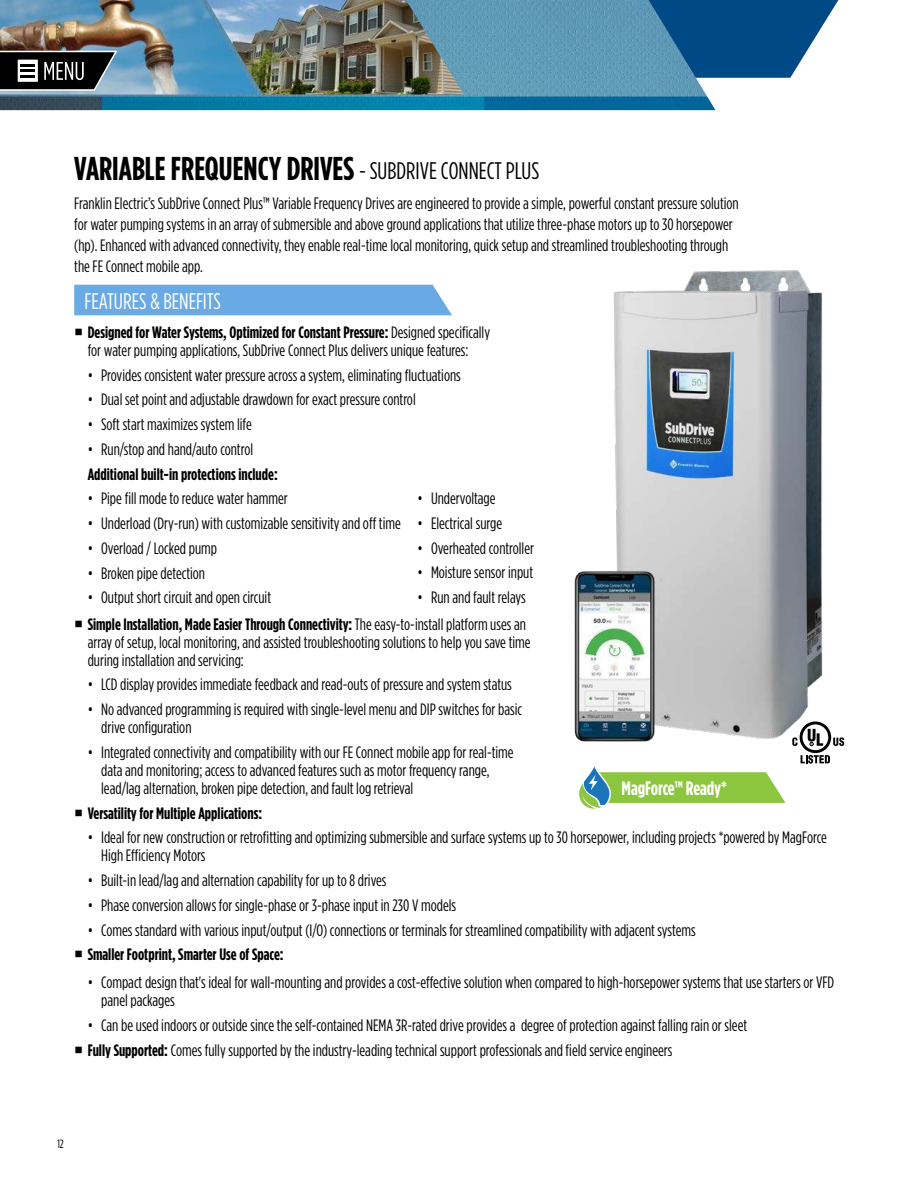
<style>
.page{position:relative;width:918px;height:1188px;background:#fff}
.page>*{position:absolute;margin:0;border:0;box-sizing:border-box;transform-origin:0 0}
.t1{font:700 33px "Gotham Condensed";color:#000}
.t2{font:22.5px "Gotham Condensed";color:#fff}
.t3{font:700 19.5px "Gotham Condensed";letter-spacing:-.005em;color:#fff}
.t4{font:16.5px/18px "Gotham Condensed";color:#000}
.t5{font:700 16.5px "Gotham Condensed";color:#000}
.t6{font:12px "Gotham Condensed";color:#000}
.s1{font-weight:400;font-size:24px}
.s2{font-weight:700}
</style>
<div class="page">
<svg style="left:716px;top:0;width:123px;height:78px"></svg>
<img style="left:0;top:0;width:716px;height:110px">
<img style="left:258px;top:0;width:206px;height:94px">
<img style="left:0;top:0;width:258px;height:94px">
<div style="left:74px;top:285px;width:378px;height:30px;background:#6aaae4"></div>
<img style="left:574px;top:270px;width:254px;height:486px">
<svg style="left:801px;top:755px;width:29px;height:9px"></svg>
<svg style="left:833px;top:737px;width:11px;height:9px"></svg>
<svg style="left:800px;top:722px;width:31px;height:31px"></svg>
<svg style="left:803px;top:724px;width:25px;height:26px"></svg>
<svg style="left:808px;top:729px;width:15px;height:17px"></svg>
<svg style="left:792px;top:737px;width:6px;height:9px"></svg>
<svg style="left:579px;top:766px;width:207px;height:43px"></svg>
<svg style="left:0;top:49px;width:119px;height:42px;background:#44484b"></svg>
<h1 class="t1" style="left:74px;top:153px;width:467px">VARIABLE FREQUENCY DRIVES <span class="s1">- SUBDRIVE CONNECT PLUS</span></h1>
<p class="t4" style="left:74px;top:194px;width:666px;line-height:21px">Franklin Electric’s SubDrive Connect Plus™ Variable Frequency Drives are engineered to provide a simple, powerful constant pressure solution for water pumping systems in an array of submersible and above ground applications that utilize three-phase motors up to 30 horsepower (hp). Enhanced with advanced connectivity, they enable real-time local monitoring, quick setup and streamlined troubleshooting through the FE Connect mobile app.</p>
<h2 class="t2" style="left:85px;top:291px;width:138px">FEATURES &amp; BENEFITS</h2>
<p class="t4" style="left:88px;top:324px;width:404px"><span class="s2">Designed for Water Systems, Optimized for Constant Pressure:</span> Designed specifically for water pumping applications, SubDrive Connect Plus delivers unique features:</p>
<p class="t4" style="left:88px;top:367px;width:375px">• Provides consistent water pressure across a system, eliminating fluctuations</p>
<p class="t4" style="left:88px;top:391px;width:330px">• Dual set point and adjustable drawdown for exact pressure control</p>
<p class="t4" style="left:88px;top:416px;width:166px">• Soft start maximizes system life</p>
<p class="t4" style="left:88px;top:441px;width:167px">• Run/stop and hand/auto control</p>
<p class="t5" style="left:88px;top:466px;width:192px">Additional built-in protections include:</p>
<p class="t4" style="left:88px;top:490px;width:201px">• Pipe fill mode to reduce water hammer</p>
<p class="t4" style="left:88px;top:515px;width:315px">• Underload (Dry-run) with customizable sensitivity and off time</p>
<p class="t4" style="left:88px;top:540px;width:131px">• Overload / Locked pump</p>
<p class="t4" style="left:88px;top:565px;width:119px">• Broken pipe detection</p>
<p class="t4" style="left:88px;top:589px;width:185px">• Output short circuit and open circuit</p>
<p class="t4" style="left:418px;top:490px;width:79px">• Undervoltage</p>
<p class="t4" style="left:418px;top:515px;width:86px">• Electrical surge</p>
<p class="t4" style="left:418px;top:540px;width:118px">• Overheated controller</p>
<p class="t4" style="left:418px;top:564px;width:117px">• Moisture sensor input</p>
<p class="t4" style="left:88px;top:585px;width:440px;line-height:26.5px;text-align:right">• Run and fault relays<br><span class="s2">Simple Installation, Made Easier Through Connectivity:</span> The easy-to-install platform uses an</p>
<p class="t4" style="left:88px;top:634px;width:444px">array of setup, local monitoring, and assisted troubleshooting solutions to help you save time during installation and servicing:</p>
<p class="t4" style="left:88px;top:677px;width:426px">• LCD display provides immediate feedback and read-outs of pressure and system status</p>
<p class="t4" style="left:101px;top:701px;width:422px;text-indent:-13px">• No advanced programming is required with single-level menu and DIP switches for basic drive configuration</p>
<p class="t4" style="left:101px;top:744px;width:414px;text-indent:-13px">• Integrated connectivity and compatibility with our FE Connect mobile app for real-time data and monitoring; access to advanced features such as motor frequency range, lead/lag alternation, broken pipe detection, and fault log retrieval</p>
<p class="t5" style="left:88px;top:806px;width:176px">Versatility for Multiple Applications:</p>
<p class="t4" style="left:101px;top:830px;width:727px;text-indent:-13px">• Ideal for new construction or retrofitting and optimizing submersible and surface systems up to 30 horsepower, including projects *powered by MagForce<br>High Efficiency Motors</p>
<p class="t4" style="left:88px;top:872px;width:300px">• Built-in lead/lag and alternation capability for up to 8 drives</p>
<p class="t4" style="left:88px;top:897px;width:370px">• Phase conversion allows for single-phase or 3-phase input in 230 V models</p>
<p class="t4" style="left:88px;top:922px;width:610px">• Comes standard with various input/output (I/O) connections or terminals for streamlined compatibility with adjacent systems</p>
<p class="t5" style="left:88px;top:947px;width:197px">Smaller Footprint, Smarter Use of Space:</p>
<p class="t4" style="left:101px;top:974px;width:735px;text-indent:-13px">• Compact design that's ideal for wall-mounting and provides a cost-effective solution when compared to high-horsepower systems that use starters or VFD panel packages</p>
<p class="t4" style="left:88px;top:1014px;width:661px;line-height:24.8px">• Can be used indoors or outside since the self-contained NEMA 3R-rated drive provides a degree of protection against falling rain or sleet<br><span class="s2">Fully Supported:</span> Comes fully supported by the industry-leading technical support professionals and field service engineers</p>
<p class="t3" style="left:622px;top:780px;width:107px">MagForce™ Ready*</p>
<p class="t6" style="left:57px;top:1138px;width:8px">12</p>
</div>
